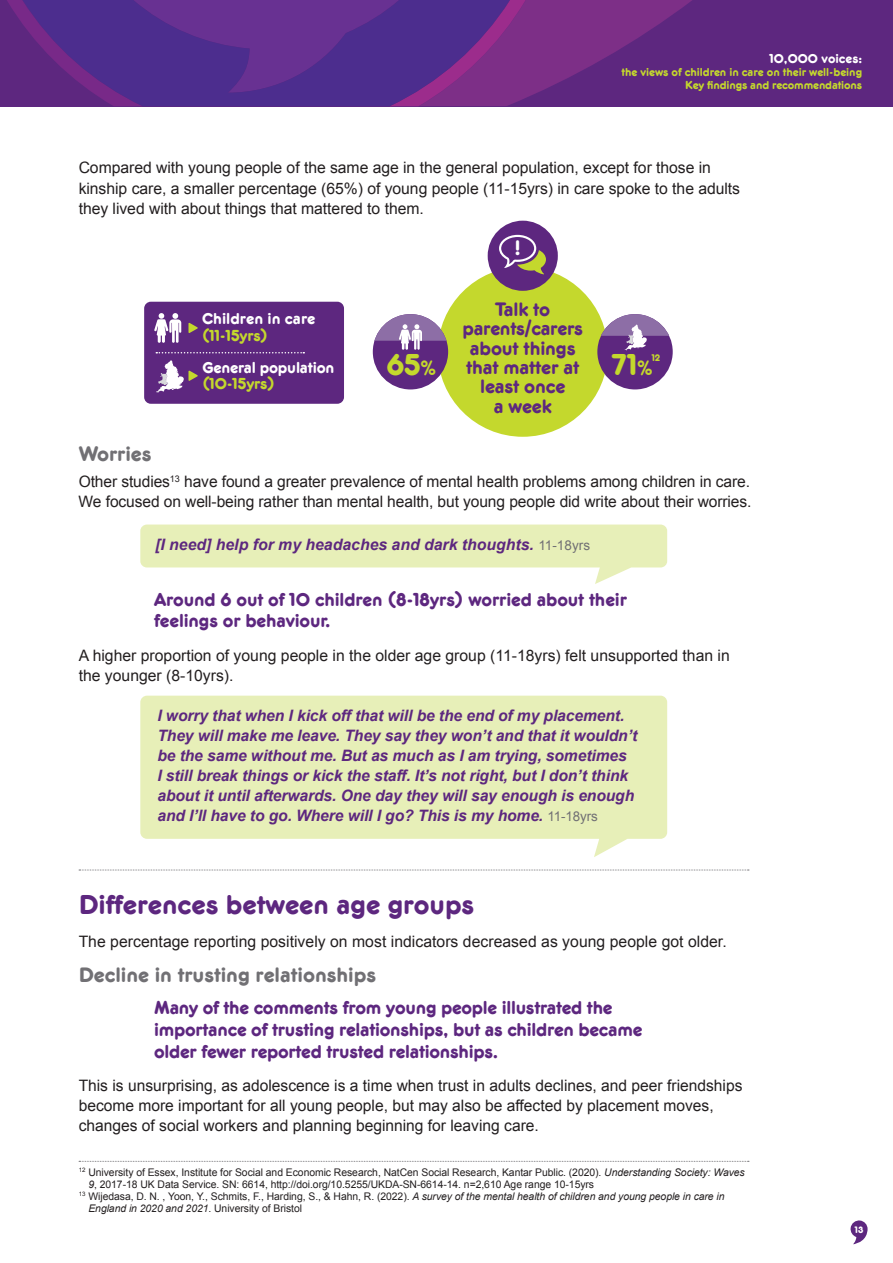
<style>
.page{position:relative;width:893px;height:1263px;background:#fff}
.page>*{position:absolute;margin:0;border:0;box-sizing:border-box;transform-origin:0 0}
.t1{font:31.35px "Frankfurter Medium Plain";color:#c4d82d}
.t2{font:28.5px "Frankfurter Medium Plain";color:#5d277f}
.t3{font:21.75px "Frankfurter Medium Plain";color:#717074}
.t4{font:21.75px "Frankfurter Medium Plain";color:#fff}
.t5{font:20.1px/19.5px "Frankfurter Medium Plain";letter-spacing:-.01em;color:#5d277f;text-align:center}
.t6{font:19.5px/22.2px "Frankfurter Medium Plain";letter-spacing:-.01em;color:#5d277f}
.t7{font:16.5px "Frankfurter Medium Plain";letter-spacing:-.01em;color:#fff}
.t8{font:16.5px "Frankfurter Medium Plain";letter-spacing:-.01em;color:#c4d82d}
.t9{font:15.75px/20.2px "Arial";color:#231f20}
.t10{font:italic 700 15.75px/20.1px "Arial";letter-spacing:-.005em;color:#5d277f}
.t11{font:13.5px "Frankfurter Medium Plain";color:#fff}
.t12{font:12px/12.8px "Frankfurter Medium Plain";letter-spacing:-.005em;color:#c4d82d;text-align:right}
.t13{font:10.5px "Arial";letter-spacing:-.005em;color:#231f20}
.t14{font:italic 10.5px "Arial";letter-spacing:-.005em;color:#231f20}
.t15{font:10.05px "Frankfurter Medium Plain";color:#c4d82d}
.t16{font:9.75px "Frankfurter Medium Plain";color:#fff}
.s1{font-size:21.75px}
.s2{font-weight:400;font-style:normal;font-size:13.5px;color:#717074}
.s3{font-style:italic}
.s4{font-style:normal}
</style>
<div class="page">
<svg style="left:850px;top:1220px;width:17px;height:24px"></svg>
<div style="left:0;top:0;width:893px;height:106px;background:#5d277f"></div>
<svg style="left:7px;top:0;width:685px;height:106px"></svg>
<svg style="left:79px;top:1161px;width:670px;height:1px"></svg>
<div style="left:438px;top:267px;width:170px;height:170px;background:#c4d82d;border-radius:50%"></div>
<div style="left:488px;top:221px;width:70px;height:70px;background:#5d277f;border-radius:50%"></div>
<svg style="left:499px;top:235px;width:47px;height:39px"></svg>
<div style="left:597px;top:314px;width:76px;height:75px;background:#5d277f;border-radius:50%"></div>
<div style="left:373px;top:314px;width:75px;height:75px;background:#5d277f;border-radius:50%"></div>
<div style="left:144px;top:302px;width:200px;height:102px;background:#5d277f;border-radius:7px"></div>
<svg style="left:156px;top:352px;width:148px;height:1px"></svg>
<svg style="left:188px;top:323px;width:10px;height:10px"></svg>
<svg style="left:156px;top:360px;width:42px;height:33px"></svg>
<svg style="left:154px;top:313px;width:27px;height:30px"></svg>
<svg style="left:140px;top:524px;width:527px;height:60px"></svg>
<svg style="left:140px;top:696px;width:527px;height:161px;background:#e9f0bf"></svg>
<svg style="left:601px;top:314px;width:68px;height:36px"></svg>
<svg style="left:374px;top:314px;width:72px;height:36px"></svg>
<svg style="left:79px;top:870px;width:670px;height:1px"></svg>
<p class="t11" style="left:769px;top:51px;width:94px">10,000 voices:</p>
<p class="t12" style="left:621px;top:66px;width:242px">the views of children in care on their well-being<br>Key findings and recommendations</p>
<p class="t9" style="left:79px;top:157px;width:663px;line-height:20.7px">Compared with young people of the same age in the general population, except for those in kinship care, a smaller percentage (65%) of young people (11-15yrs) in care spoke to the adults they lived with about things that mattered to them.</p>
<p class="t7" style="left:202px;top:310px;width:115px">Children in care</p>
<p class="t8" style="left:202px;top:326px;width:67px">(11-15yrs)</p>
<p class="t7" style="left:202px;top:358px;width:133px">General population</p>
<p class="t8" style="left:202px;top:375px;width:74px">(10-15yrs)</p>
<h1 class="t1" style="left:387px;top:347px;width:51px">65<span class="s1">%</span></h1>
<h3 class="t4" style="left:514px;top:236px;width:8px">!</h3>
<p class="t5" style="left:462px;top:300px;width:122px">Talk to parents/carers about things that matter at least once<br>a week</p>
<h1 class="t1" style="left:612px;top:347px;width:42px">71<span class="s1">%</span></h1>
<p class="t15" style="left:652px;top:352px;width:10px">12</p>
<h3 class="t3" style="left:79px;top:442px;width:74px">Worries</h3>
<p class="t9" style="left:79px;top:471px;width:674px">Other studies<sup>13</sup> have found a greater prevalence of mental health problems among children in care.<br>We focused on well-being rather than mental health, but young people did write about their worries.</p>
<p class="t10" style="left:155px;top:535px;width:436px">[I need] help for my headaches and dark thoughts. <span class="s2">11-18yrs</span></p>
<p class="t6" style="left:154px;top:589px;width:474px;line-height:21px">Around 6 out of 10 children (8-18yrs) worried about their feelings or behaviour.</p>
<p class="t9" style="left:79px;top:645px;width:653px">A higher proportion of young people in the older age group (11-18yrs) felt unsupported than in the younger (8-10yrs).</p>
<p class="t10" style="left:157px;top:706px;width:481px">I worry that when I kick off that will be the end of my placement.<br>They will make me leave. They say they won’t and that it wouldn’t be the same without me. But as much as I am trying, sometimes<br>I still break things or kick the staff. It’s not right, but I don’t think about it until afterwards. One day they will say enough is enough and I’ll have to go. Where will I go? This is my home. <span class="s2">11-18yrs</span></p>
<h2 class="t2" style="left:79px;top:888px;width:397px">Differences between age groups</h2>
<p class="t9" style="left:79px;top:931px;width:650px">The percentage reporting positively on most indicators decreased as young people got older.</p>
<h3 class="t3" style="left:79px;top:962px;width:299px">Decline in trusting relationships</h3>
<p class="t6" style="left:154px;top:997px;width:490px">Many of the comments from young people illustrated the importance of trusting relationships, but as children became older fewer reported trusted relationships.</p>
<p class="t9" style="left:79px;top:1075px;width:665px">This is unsurprising, as adolescence is a time when trust in adults declines, and peer friendships become more important for all young people, but may also be affected by placement moves, changes of social workers and planning beginning for leaving care.</p>
<p class="t13" style="left:79px;top:1165px;width:668px"><sup>12</sup> University of Essex, Institute for Social and Economic Research, NatCen Social Research, Kantar Public. (2020). <span class="s3">Understanding Society: Waves</span></p>
<p class="t13" style="left:88px;top:1177px;width:507px"><span class="s3">9</span>, 2017-18 UK Data Service. SN: 6614, http://doi.org/10.5255/UKDA-SN-6614-14. n=2,610 Age range 10-15yrs</p>
<p class="t13" style="left:79px;top:1189px;width:647px"><sup>13</sup> Wijedasa, D. N. , Yoon, Y., Schmits, F., Harding, S., &amp; Hahn, R. (2022). <span class="s3">A survey of the mental health of children and young people in care in</span></p>
<p class="t14" style="left:88px;top:1201px;width:215px">England in 2020 and 2021<span class="s4">. University of Bristol</span></p>
<p class="t16" style="left:855px;top:1224px;width:10px">13</p>
</div>
